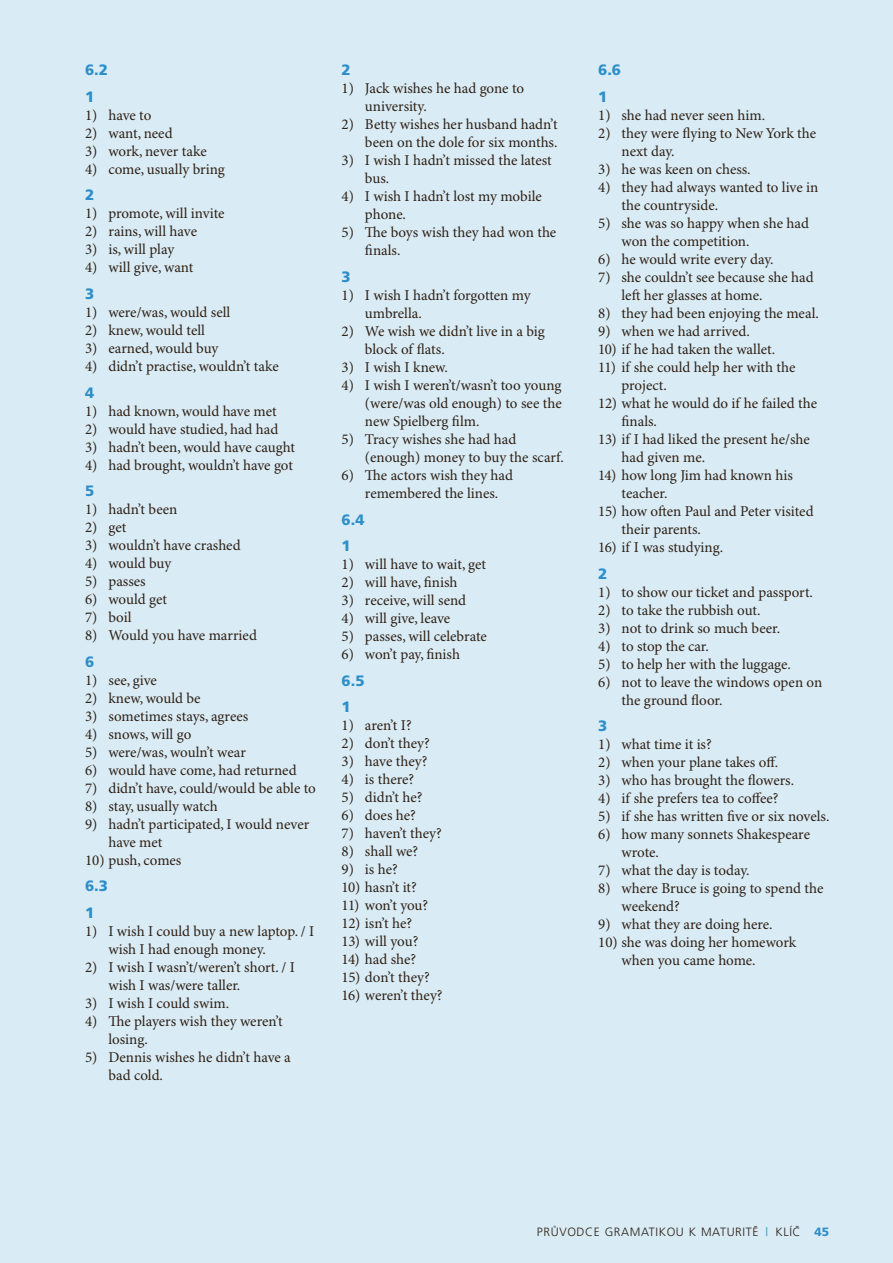
<style>
.page{position:relative;width:893px;height:1263px;background:#d9ebf5}
.page>*{position:absolute;margin:0;border:0;box-sizing:border-box;transform-origin:0 0}
.t1{font:15px/18px "Minion Pro";letter-spacing:-.005em;color:#2e2014}
.t2{font:900 15px/26.5px "Frutiger CE";color:#2d8fc9}
.t3{font:300 12px "Frutiger CE";letter-spacing:.05em;color:#2e2014}
.s1{color:#2d8fc9}
.s2{font-weight:900;color:#2d8fc9}
</style>
<div class="page">
<p class="t2" style="left:85px;top:57px;width:24px">6.2<br>1</p>
<p class="t1" style="left:85px;top:107px;width:68px">1) have to</p>
<p class="t1" style="left:85px;top:125px;width:89px">2) want, need</p>
<p class="t1" style="left:85px;top:143px;width:123px">3) work, never take</p>
<p class="t1" style="left:85px;top:161px;width:141px">4) come, usually bring</p>
<p class="t2" style="left:85px;top:182px;width:11px">2</p>
<p class="t1" style="left:85px;top:205px;width:141px">1) promote, will invite</p>
<p class="t1" style="left:85px;top:223px;width:114px">2) rains, will have</p>
<p class="t1" style="left:85px;top:241px;width:91px">3) is, will play</p>
<p class="t1" style="left:85px;top:259px;width:110px">4) will give, want</p>
<p class="t2" style="left:85px;top:280px;width:11px">3</p>
<p class="t1" style="left:85px;top:304px;width:147px">1) were/was, would sell</p>
<p class="t1" style="left:85px;top:322px;width:121px">2) knew, would tell</p>
<p class="t1" style="left:85px;top:340px;width:135px">3) earned, would buy</p>
<p class="t1" style="left:85px;top:358px;width:195px">4) didn’t practise, wouldn’t take</p>
<p class="t2" style="left:85px;top:379px;width:11px">4</p>
<p class="t1" style="left:85px;top:402px;width:193px">1) had known, would have met</p>
<p class="t1" style="left:85px;top:420px;width:195px">2) would have studied, had had</p>
<p class="t1" style="left:85px;top:438px;width:212px">3) hadn’t been, would have caught</p>
<p class="t1" style="left:85px;top:456px;width:209px">4) had brought, wouldn’t have got</p>
<p class="t2" style="left:85px;top:477px;width:11px">5</p>
<p class="t1" style="left:85px;top:501px;width:94px">1) hadn’t been</p>
<p class="t1" style="left:85px;top:519px;width:43px">2) get</p>
<p class="t1" style="left:85px;top:537px;width:157px">3) wouldn’t have crashed</p>
<p class="t1" style="left:85px;top:555px;width:88px">4) would buy</p>
<p class="t1" style="left:85px;top:573px;width:62px">5) passes</p>
<p class="t1" style="left:85px;top:591px;width:84px">6) would get</p>
<p class="t1" style="left:85px;top:609px;width:48px">7) boil</p>
<p class="t1" style="left:85px;top:627px;width:173px">8) Would you have married</p>
<p class="t2" style="left:85px;top:648px;width:11px">6</p>
<p class="t1" style="left:85px;top:671px;width:73px">1) see, give</p>
<p class="t1" style="left:85px;top:689px;width:117px">2) knew, would be</p>
<p class="t1" style="left:85px;top:707px;width:165px">3) sometimes stays, agrees</p>
<p class="t1" style="left:85px;top:725px;width:108px">4) snows, will go</p>
<p class="t1" style="left:85px;top:743px;width:162px">5) were/was, wouln’t wear</p>
<p class="t1" style="left:85px;top:761px;width:213px">6) would have come, had returned</p>
<p class="t1" style="left:85px;top:779px;width:232px">7) didn’t have, could/would be able to</p>
<p class="t1" style="left:85px;top:797px;width:134px">8) stay, usually watch</p>
<p class="t1" style="left:108px;top:815px;width:202px;text-indent:-23px">9) hadn’t participated, I would never have met</p>
<p class="t1" style="left:85px;top:851px;width:98px">10) push, comes</p>
<p class="t2" style="left:85px;top:872px;width:24px">6.3<br>1</p>
<p class="t1" style="left:108px;top:922px;width:207px;text-indent:-23px">1) I wish I could buy a new laptop. / I wish I had enough money.</p>
<p class="t1" style="left:108px;top:958px;width:188px;text-indent:-23px">2) I wish I wasn’t/weren’t short. / I wish I was/were taller.</p>
<p class="t1" style="left:85px;top:994px;width:146px">3) I wish I could swim.</p>
<p class="t1" style="left:108px;top:1012px;width:176px;text-indent:-23px">4) The players wish they weren’t losing.</p>
<p class="t1" style="left:108px;top:1048px;width:184px;text-indent:-23px">5) Dennis wishes he didn’t have a bad cold.</p>
<p class="t2" style="left:342px;top:57px;width:11px">2</p>
<p class="t1" style="left:365px;top:80px;width:161px;text-indent:-23px">1) Jack wishes he had gone to university.</p>
<p class="t1" style="left:342px;top:116px;width:217px;text-align:right">2) Betty wishes her husband hadn’t been on the dole for six months.</p>
<p class="t1" style="left:365px;top:152px;width:188px;text-indent:-23px">3) I wish I hadn’t missed the latest bus.</p>
<p class="t1" style="left:365px;top:188px;width:178px;text-indent:-23px">4) I wish I hadn’t lost my mobile phone.</p>
<p class="t1" style="left:365px;top:224px;width:193px;text-indent:-23px">5) The boys wish they had won the finals.</p>
<p class="t2" style="left:342px;top:263px;width:11px">3</p>
<p class="t1" style="left:365px;top:287px;width:167px;text-indent:-23px">1) I wish I hadn’t forgotten my umbrella.</p>
<p class="t1" style="left:365px;top:323px;width:181px;text-indent:-23px">2) We wish we didn’t live in a big block of flats.</p>
<p class="t1" style="left:342px;top:359px;width:108px">3) I wish I knew.</p>
<p class="t1" style="left:365px;top:377px;width:198px;text-align:justify;text-indent:-23px">4) I wish I weren’t/wasn’t too young (were/was old enough) to see the new Spielberg film.</p>
<p class="t1" style="left:365px;top:431px;width:200px;text-indent:-23px">5) Tracy wishes she had had (enough) money to buy the scarf.</p>
<p class="t1" style="left:342px;top:467px;width:173px;text-align:center">6) The actors wish they had remembered the lines.</p>
<p class="t2" style="left:342px;top:506px;width:24px">6.4<br>1</p>
<p class="t1" style="left:342px;top:556px;width:146px">1) will have to wait, get</p>
<p class="t1" style="left:342px;top:574px;width:117px">2) will have, finish</p>
<p class="t1" style="left:342px;top:592px;width:126px">3) receive, will send</p>
<p class="t1" style="left:342px;top:610px;width:110px">4) will give, leave</p>
<p class="t1" style="left:342px;top:628px;width:147px">5) passes, will celebrate</p>
<p class="t1" style="left:342px;top:646px;width:120px">6) won’t pay, finish</p>
<p class="t2" style="left:342px;top:667px;width:24px">6.5<br>1</p>
<p class="t1" style="left:342px;top:717px;width:72px">1) aren’t I?</p>
<p class="t1" style="left:342px;top:735px;width:90px">2) don’t they?</p>
<p class="t1" style="left:342px;top:753px;width:87px">3) have they?</p>
<p class="t1" style="left:342px;top:771px;width:74px">4) is there?</p>
<p class="t1" style="left:342px;top:789px;width:82px">5) didn’t he?</p>
<p class="t1" style="left:342px;top:807px;width:76px">6) does he?</p>
<p class="t1" style="left:342px;top:825px;width:102px">7) haven’t they?</p>
<p class="t1" style="left:342px;top:843px;width:78px">8) shall we?</p>
<p class="t1" style="left:342px;top:861px;width:58px">9) is he?</p>
<p class="t1" style="left:342px;top:879px;width:77px">10) hasn’t it?</p>
<p class="t1" style="left:342px;top:897px;width:88px">11) won’t you?</p>
<p class="t1" style="left:342px;top:915px;width:72px">12) isn’t he?</p>
<p class="t1" style="left:342px;top:933px;width:78px">13) will you?</p>
<p class="t1" style="left:342px;top:951px;width:76px">14) had she?</p>
<p class="t1" style="left:342px;top:969px;width:90px">15) don’t they?</p>
<p class="t1" style="left:342px;top:987px;width:103px">16) weren’t they?</p>
<p class="t2" style="left:598px;top:57px;width:24px">6.6<br>1</p>
<p class="t1" style="left:598px;top:107px;width:168px">1) she had never seen him.</p>
<p class="t1" style="left:621px;top:125px;width:196px;text-indent:-23px">2) they were flying to New York the next day.</p>
<p class="t1" style="left:598px;top:161px;width:154px">3) he was keen on chess.</p>
<p class="t1" style="left:621px;top:179px;width:198px;text-indent:-23px">4) they had always wanted to live in the countryside.</p>
<p class="t1" style="left:621px;top:215px;width:189px;text-indent:-23px">5) she was so happy when she had won the competition.</p>
<p class="t1" style="left:598px;top:251px;width:177px">6) he would write every day.</p>
<p class="t1" style="left:621px;top:269px;width:194px;text-indent:-23px">7) she couldn’t see because she had left her glasses at home.</p>
<p class="t1" style="left:598px;top:305px;width:222px">8) they had been enjoying the meal.</p>
<p class="t1" style="left:598px;top:323px;width:153px">9) when we had arrived.</p>
<p class="t1" style="left:598px;top:341px;width:179px">10) if he had taken the wallet.</p>
<p class="t1" style="left:621px;top:359px;width:176px;text-indent:-23px">11) if she could help her with the project.</p>
<p class="t1" style="left:621px;top:395px;width:197px;text-indent:-23px">12) what he would do if he failed the finals.</p>
<p class="t1" style="left:621px;top:431px;width:190px;text-indent:-23px">13) if I had liked the present he/she had given me.</p>
<p class="t1" style="left:621px;top:467px;width:173px;text-indent:-23px">14) how long Jim had known his teacher.</p>
<p class="t1" style="left:621px;top:503px;width:194px;text-indent:-23px">15) how often Paul and Peter visited their parents.</p>
<p class="t1" style="left:598px;top:539px;width:127px">16) if I was studying.</p>
<p class="t2" style="left:598px;top:560px;width:11px">2</p>
<p class="t1" style="left:598px;top:583px;width:216px">1) to show our ticket and passport.</p>
<p class="t1" style="left:598px;top:601px;width:164px">2) to take the rubbish out.</p>
<p class="t1" style="left:598px;top:619px;width:184px">3) not to drink so much beer.</p>
<p class="t1" style="left:598px;top:637px;width:112px">4) to stop the car.</p>
<p class="t1" style="left:598px;top:655px;width:194px">5) to help her with the luggage.</p>
<p class="t1" style="left:621px;top:673px;width:202px;text-indent:-23px">6) not to leave the windows open on the ground floor.</p>
<p class="t2" style="left:598px;top:712px;width:11px">3</p>
<p class="t1" style="left:598px;top:736px;width:115px">1) what time it is?</p>
<p class="t1" style="left:598px;top:754px;width:181px">2) when your plane takes off.</p>
<p class="t1" style="left:598px;top:772px;width:197px">3) who has brought the flowers.</p>
<p class="t1" style="left:598px;top:790px;width:182px">4) if she prefers tea to coffee?</p>
<p class="t1" style="left:598px;top:808px;width:233px">5) if she has written five or six novels.</p>
<p class="t1" style="left:621px;top:826px;width:190px;text-indent:-23px">6) how many sonnets Shakespeare wrote.</p>
<p class="t1" style="left:598px;top:862px;width:153px">7) what the day is today.</p>
<p class="t1" style="left:621px;top:880px;width:203px;text-indent:-23px">8) where Bruce is going to spend the weekend?</p>
<p class="t1" style="left:598px;top:916px;width:176px">9) what they are doing here.</p>
<p class="t1" style="left:621px;top:934px;width:176px;text-indent:-23px">10) she was doing her homework when you came home.</p>
<p class="t3" style="left:537px;top:1225px;width:294px">PRŮVO DCE GRAMATIKO U K MATURITĚ <span class="s1">|</span> KLÍČ <span class="s2">45</span></p>
</div>
